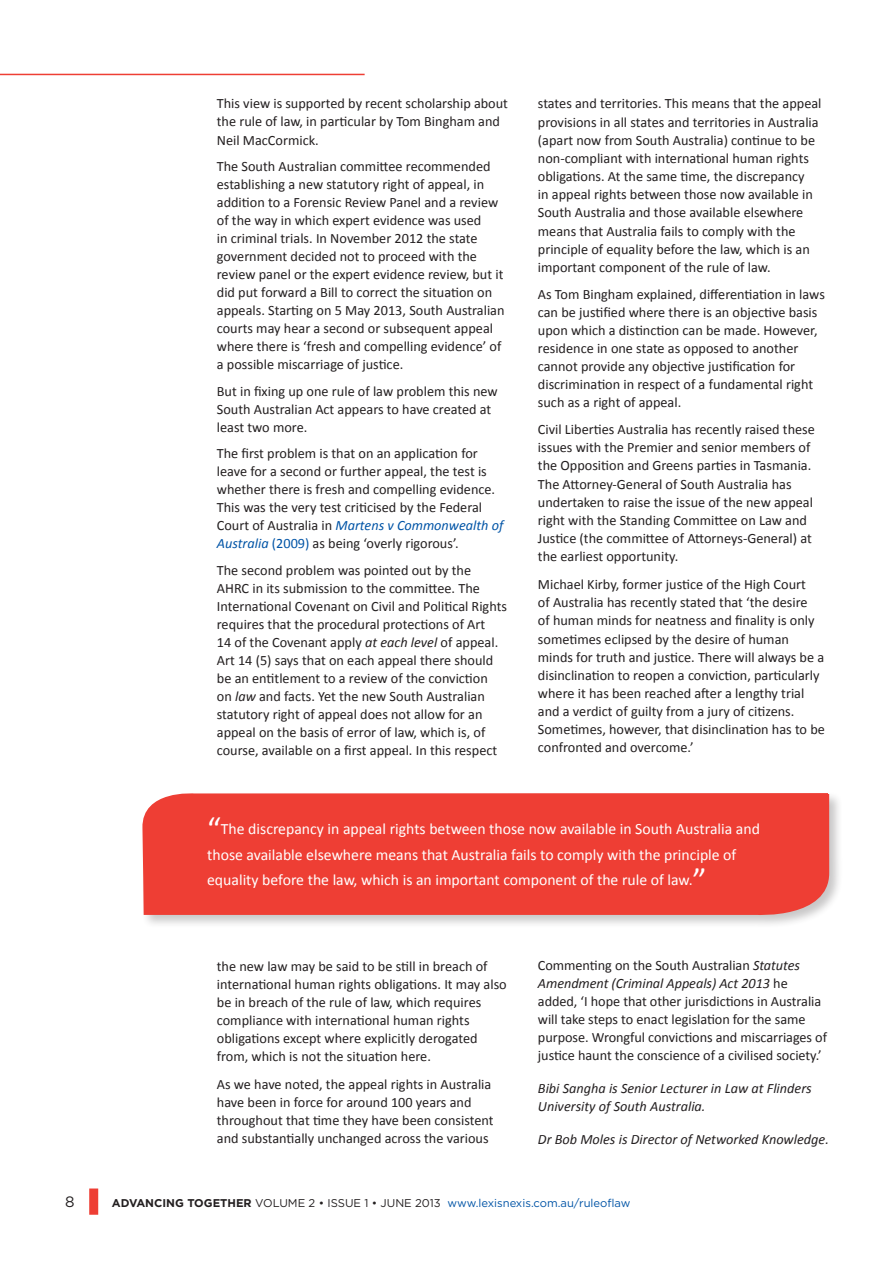
<style>
.page{position:relative;width:893px;height:1263px;background:#fff}
.page>*{position:absolute;margin:0;border:0;box-sizing:border-box;transform-origin:0 0}
.B_text__B_type_C{font:15.75px/25.5px "Calibri";color:#fff}
.t1{font:15px "Gotham";color:#231f20}
.BodyText_SB{font:14.25px/18px "Calibri";color:#231f20}
.BodyText_SB-2{font:italic 14.25px/18px "Calibri";color:#231f20}
.t2{font:11.25px "Gotham";color:#0154a6}
.s1{font-style:italic;color:#0154a6}
.s2{color:#0154a6}
.s3{font-style:italic}
.s4{font-size:33px}
.s5{font-weight:700;color:#231f20}
.s6{color:#231f20}
</style>
<div class="page">
<div style="left:89px;top:1188px;width:9px;height:27px;background:#ee3e34"></div>
<hr style="left:0;top:74px;width:365px;height:1px;background:#ee3e34">
<div style="left:140px;top:791px;width:703px;height:138px;background:#231f20;opacity:.25"></div>
<div style="left:142px;top:791px;width:688px;height:127px;background:#ee3e34"></div>
<p class="BodyText_SB" style="left:217px;top:94px;width:293px">This view is supported by recent scholarship about the rule of law, in particular by Tom Bingham and<br>Neil MacCormick.</p>
<p class="BodyText_SB" style="left:217px;top:157px;width:289px">The South Australian committee recommended establishing a new statutory right of appeal, in addition to a Forensic Review Panel and a review of the way in which expert evidence was used<br>in criminal trials. In November 2012 the state government decided not to proceed with the review panel or the expert evidence review, but it did put forward a Bill to correct the situation on appeals. Starting on 5 May 2013, South Australian courts may hear a second or subsequent appeal where there is ‘fresh and compelling evidence’ of a possible miscarriage of justice.</p>
<p class="BodyText_SB" style="left:217px;top:381px;width:282px">But in fixing up one rule of law problem this new<br>South Australian Act appears to have created at least two more.</p>
<p class="BodyText_SB" style="left:217px;top:444px;width:288px">The first problem is that on an application for leave for a second or further appeal, the test is whether there is fresh and compelling evidence.<br>This was the very test criticised by the Federal Court of Australia in <span class="s1">Martens v Commonwealth of Australia</span> <span class="s2">(2009)</span> as being ‘overly rigorous’.</p>
<p class="BodyText_SB" style="left:217px;top:560px;width:292px">The second problem was pointed out by the AHRC in its submission to the committee. The International Covenant on Civil and Political Rights requires that the procedural protections of Art<br>14 of the Covenant apply <span class="s3">at each level</span> of appeal.<br>Art 14 (5) says that on each appeal there should be an entitlement to a review of the conviction<br>on <span class="s3">law</span> and facts. Yet the new South Australian statutory right of appeal does not allow for an appeal on the basis of error of law, which is, of course, available on a first appeal. In this respect</p>
<p class="BodyText_SB" style="left:538px;top:94px;width:285px">states and territories. This means that the appeal provisions in all states and territories in Australia (apart now from South Australia) continue to be non-compliant with international human rights obligations. At the same time, the discrepancy<br>in appeal rights between those now available in South Australia and those available elsewhere means that Australia fails to comply with the principle of equality before the law, which is an important component of the rule of law.</p>
<p class="BodyText_SB" style="left:538px;top:284px;width:288px">As Tom Bingham explained, differentiation in laws can be justified where there is an objective basis upon which a distinction can be made. However, residence in one state as opposed to another cannot provide any objective justification for discrimination in respect of a fundamental right such as a right of appeal.</p>
<p class="BodyText_SB" style="left:538px;top:420px;width:279px">Civil Liberties Australia has recently raised these issues with the Premier and senior members of the Opposition and Greens parties in Tasmania.<br>The Attorney-General of South Australia has undertaken to raise the issue of the new appeal right with the Standing Committee on Law and Justice (the committee of Attorneys-General) at the earliest opportunity.</p>
<p class="BodyText_SB" style="left:538px;top:575px;width:289px">Michael Kirby, former justice of the High Court<br>of Australia has recently stated that ‘the desire<br>of human minds for neatness and finality is only sometimes eclipsed by the desire of human minds for truth and justice. There will always be a disinclination to reopen a conviction, particularly where it has been reached after a lengthy trial and a verdict of guilty from a jury of citizens.<br>Sometimes, however, that disinclination has to be confronted and overcome.’</p>
<p class="B_text__B_type_C" style="left:207px;top:815px;width:554px"><span class="s4">“</span>The discrepancy in appeal rights between those now available in South Australia and those available elsewhere means that Australia fails to comply with the principle of equality before the law, which is an important component of the rule of law.<span class="s4">”</span></p>
<p class="BodyText_SB" style="left:217px;top:956px;width:291px">the new law may be said to be still in breach of international human rights obligations. It may also be in breach of the rule of law, which requires compliance with international human rights obligations except where explicitly derogated from, which is not the situation here.</p>
<p class="BodyText_SB" style="left:217px;top:1075px;width:278px">As we have noted, the appeal rights in Australia have been in force for around 100 years and throughout that time they have been consistent and substantially unchanged across the various</p>
<p class="BodyText_SB" style="left:538px;top:955px;width:291px">Commenting on the South Australian <span class="s3">Statutes Amendment (Criminal Appeals) Act 2013</span> he added, ‘I hope that other jurisdictions in Australia will take steps to enact legislation for the same purpose. Wrongful convictions and miscarriages of justice haunt the conscience of a civilised society.’</p>
<p class="BodyText_SB-2" style="left:538px;top:1078px;width:275px">Bibi Sangha is Senior Lecturer in Law at Flinders<br>University of South Australia.</p>
<p class="BodyText_SB-2" style="left:538px;top:1129px;width:292px">Dr Bob Moles is Director of Networked Knowledge.</p>
<p class="t1" style="left:65px;top:1193px;width:11px">8</p>
<p class="t2" style="left:112px;top:1197px;width:520px"><span class="s5">ADVANCING TOGETHER</span> <span class="s6">VOLUME 2 • ISSUE 1 • JUNE 2013</span> www.lexisnexis.com.au/ruleoflaw</p>
</div>
